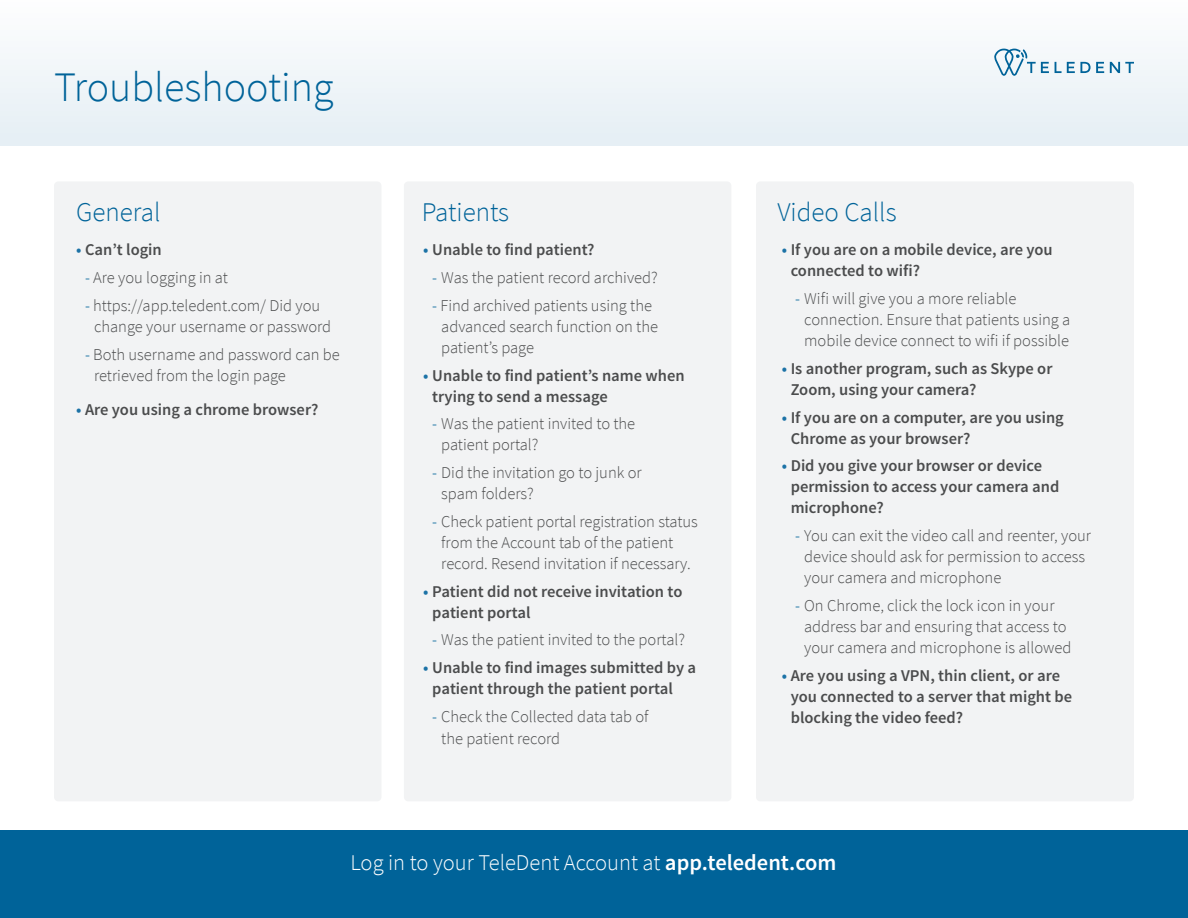
<style>
.page{position:relative;width:1188px;height:918px;background:#fff}
.page>*{position:absolute;margin:0;border:0;box-sizing:border-box;transform-origin:0 0}
.t1{font:300 42px "Source Sans Pro";color:#006399}
.t2{font:300 27px "Source Sans Pro";color:#006399}
.t3{font:300 22.5px "Source Sans Pro";color:#fff}
.body{font:300 16.5px/21px "Source Sans Pro";color:#4b4c4d}
.body-2{font:600 16.5px/21px "Source Sans Pro";color:#4b4c4d}
.s1{color:#1c72a6}
.s2{color:#006399}
.s3{font-weight:600}
</style>
<div class="page">
<div style="left:0;top:0;width:1188px;height:146px;background:#f1f6f9"></div>
<div style="left:0;top:831px;width:1188px;height:87px;background:#006399"></div>
<svg style="left:994px;top:49px;width:55px;height:27px"></svg>
<svg style="left:1055px;top:62px;width:49px;height:11px"></svg>
<svg style="left:1110px;top:62px;width:24px;height:11px"></svg>
<div style="left:54px;top:181px;width:327px;height:620px;background:#f2f3f4;border-radius:4px"></div>
<div style="left:404px;top:181px;width:327px;height:620px;background:#f2f3f4;border-radius:4px"></div>
<div style="left:756px;top:181px;width:378px;height:620px;background:#f2f3f4;border-radius:4px"></div>
<p class="t1" style="left:54px;top:61px;width:281px">Troubleshooting</p>
<p class="t2" style="left:76px;top:195px;width:86px">General</p>
<p class="t2" style="left:422px;top:195px;width:89px">Patients</p>
<p class="t2" style="left:777px;top:195px;width:121px">Video Calls</p>
<p class="body-2" style="left:76px;top:240px;width:87px"><span class="s1">•</span> Can’t login</p>
<p class="body" style="left:85px;top:267px;width:144px"><span class="s2">-</span> Are you logging in at</p>
<p class="body" style="left:94px;top:295px;width:239px;text-indent:-9px"><span class="s2">-</span> https://app.teledent.com/ Did you change your username or password</p>
<p class="body" style="left:94px;top:344px;width:247px;text-indent:-9px"><span class="s2">-</span> Both username and password can be retrieved from the login page</p>
<p class="body-2" style="left:76px;top:400px;width:244px"><span class="s1">•</span> Are you using a chrome browser?</p>
<p class="body-2" style="left:423px;top:240px;width:173px"><span class="s1">•</span> Unable to find patient?</p>
<p class="body" style="left:432px;top:267px;width:227px"><span class="s2">-</span> Was the patient record archived?</p>
<p class="body" style="left:441px;top:295px;width:218px;text-indent:-9px"><span class="s2">-</span> Find archived patients using the advanced search function on the patient’s page</p>
<p class="body-2" style="left:432px;top:365px;width:254px;text-indent:-9px"><span class="s1">•</span> Unable to find patient’s name when trying to send a message</p>
<p class="body" style="left:441px;top:413px;width:196px;text-indent:-9px"><span class="s2">-</span> Was the patient invited to the patient portal?</p>
<p class="body" style="left:441px;top:462px;width:202px;text-indent:-9px"><span class="s2">-</span> Did the invitation go to junk or spam folders?</p>
<p class="body" style="left:441px;top:511px;width:258px;text-indent:-9px"><span class="s2">-</span> Check patient portal registration status from the Account tab of the patient record. Resend invitation if necessary.</p>
<p class="body-2" style="left:432px;top:581px;width:252px;text-indent:-9px"><span class="s1">•</span> Patient did not receive invitation to patient portal</p>
<p class="body" style="left:432px;top:629px;width:254px"><span class="s2">-</span> Was the patient invited to the portal?</p>
<p class="body-2" style="left:432px;top:658px;width:265px;text-indent:-9px"><span class="s1">•</span> Unable to find images submitted by a patient through the patient portal</p>
<p class="body" style="left:441px;top:705px;width:209px;line-height:22.5px;text-indent:-9px"><span class="s2">-</span> Check the Collected data tab of the patient record</p>
<p class="body-2" style="left:791px;top:240px;width:264px;text-indent:-9px"><span class="s1">•</span> If you are on a mobile device, are you connected to wifi?</p>
<p class="body" style="left:804px;top:288px;width:268px;text-indent:-9px"><span class="s2">-</span> Wifi will give you a more reliable connection. Ensure that patients using a mobile device connect to wifi if possible</p>
<p class="body-2" style="left:791px;top:358px;width:263px;text-indent:-9px"><span class="s1">•</span> Is another program, such as Skype or<br>Zoom, using your camera?</p>
<p class="body-2" style="left:791px;top:407px;width:275px;text-indent:-9px"><span class="s1">•</span> If you are on a computer, are you using<br>Chrome as your browser?</p>
<p class="body-2" style="left:791px;top:456px;width:270px;text-indent:-9px"><span class="s1">•</span> Did you give your browser or device permission to access your camera and microphone?</p>
<p class="body" style="left:804px;top:525px;width:288px;text-indent:-9px"><span class="s2">-</span> You can exit the video call and reenter, your device should ask for permission to access your camera and microphone</p>
<p class="body" style="left:804px;top:595px;width:269px;text-indent:-9px"><span class="s2">-</span> On Chrome, click the lock icon in your address bar and ensuring that access to your camera and microphone is allowed</p>
<p class="body-2" style="left:791px;top:665px;width:283px;text-indent:-9px"><span class="s1">•</span> Are you using a VPN, thin client, or are you connected to a server that might be blocking the video feed?</p>
<p class="t3" style="left:350px;top:849px;width:488px">Log in to your TeleDent Account at <span class="s3">app.teledent.com</span></p>
</div>
